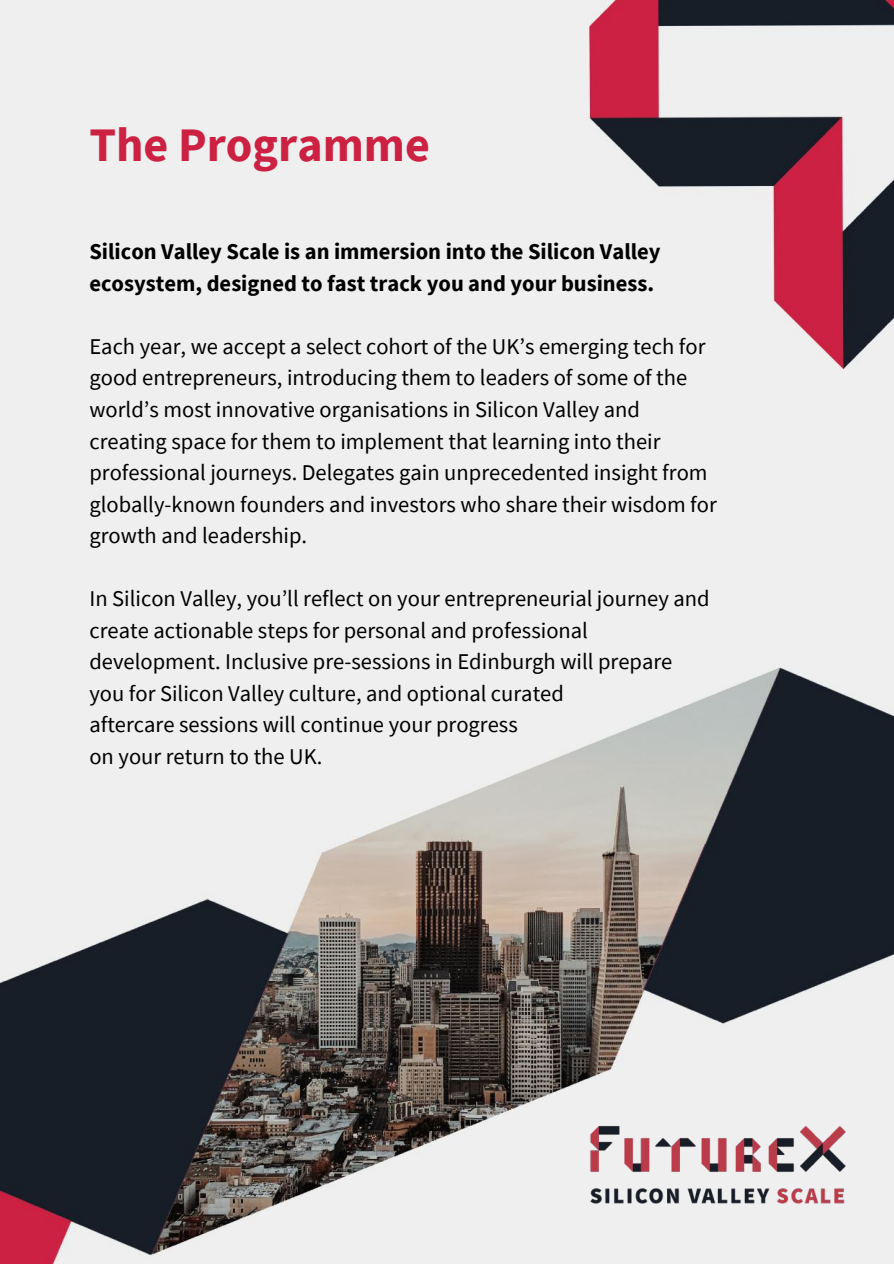
<style>
.page{position:relative;width:894px;height:1264px;background:#fff}
.page>*{position:absolute;margin:0;border:0;box-sizing:border-box;transform-origin:0 0}
.t1{font:700 48px "Source Sans Pro";color:#cc2142}
.t2{font:22.5px/31.5px "Source Sans Pro";color:#000}
.t3{font:700 22.5px/31.5px "Source Sans Pro";color:#000}
</style>
<div class="page">
<img style="left:0;top:0;width:893px;height:1263px">
<img style="left:588px;top:1124px;width:258px;height:81px">
<h1 class="t1" style="left:89px;top:114px;width:342px">The Programme</h1>
<p class="t3" style="left:89px;top:235px;width:572px">Silicon Valley Scale is an immersion into the Silicon Valley ecosystem, designed to fast track you and your business.</p>
<p class="t2" style="left:89px;top:330px;width:628px">Each year, we accept a select cohort of the UK’s emerging tech for good entrepreneurs, introducing them to leaders of some of the world’s most innovative organisations in Silicon Valley and creating space for them to implement that learning into their professional journeys. Delegates gain unprecedented insight from globally-known founders and investors who share their wisdom for growth and leadership.</p>
<p class="t2" style="left:89px;top:582px;width:621px">In Silicon Valley, you’ll reflect on your entrepreneurial journey and create actionable steps for personal and professional development. Inclusive pre-sessions in Edinburgh will prepare you for Silicon Valley culture, and optional curated<br>aftercare sessions will continue your progress<br>on your return to the UK.</p>
</div>
